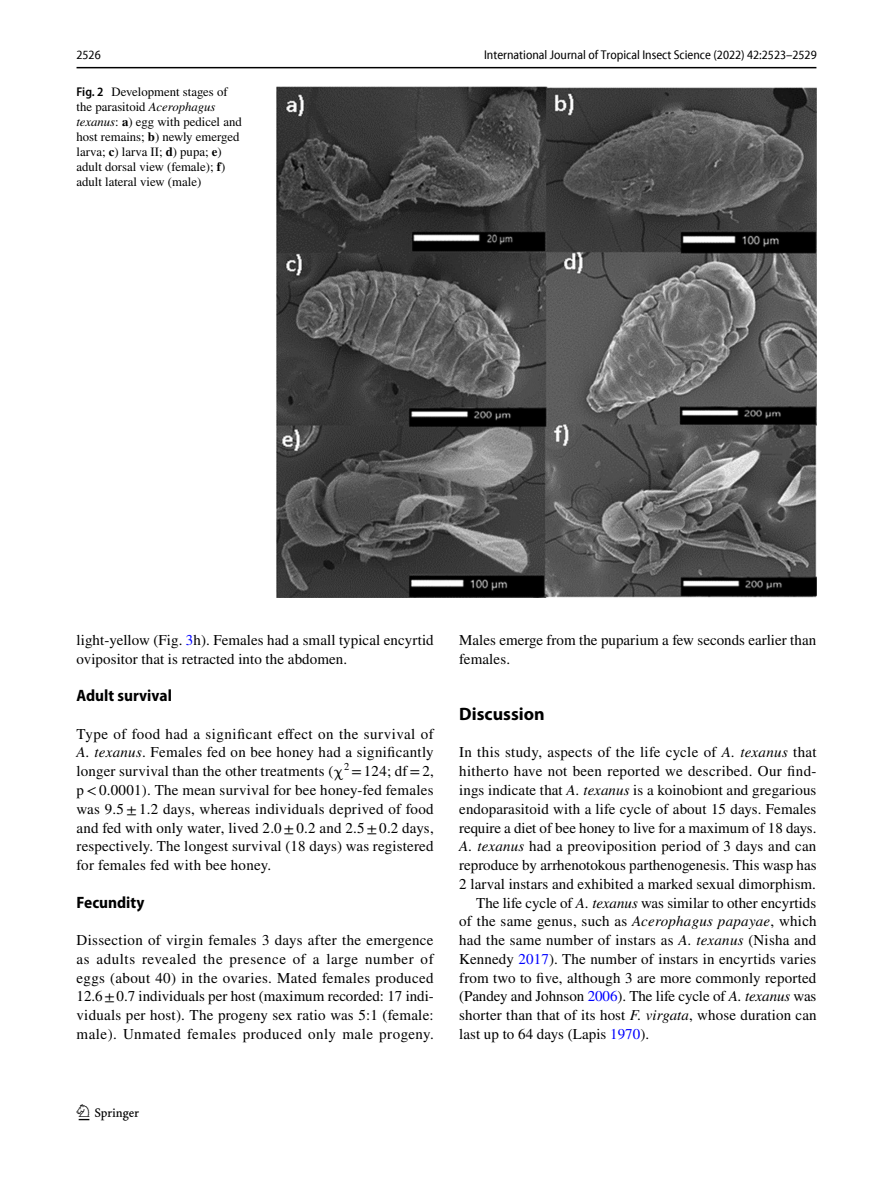
<style>
.page{position:relative;width:893px;height:1187px;background:#fff}
.page>*{position:absolute;margin:0;border:0;box-sizing:border-box;transform-origin:0 0}
.t1{font:22.5px "Springnew Regular 2";color:#000}
.t2{font:700 18px "Myriad Pro";color:#000}
.t3{font:700 semi-condensed 16.5px "Myriad Pro";color:#000}
.t4{font:15px/18.8px "STIX";letter-spacing:.005em;color:#000}
.t5{font:12.75px/15px "STIX";color:#000}
.t6{font:semi-condensed 12.75px "Myriad Pro Unic";color:#000}
.s1{font-family:"Myriad Pro";font-weight:600;font-stretch:semi-condensed}
.s2{font-style:italic}
.s3{font-weight:700}
.s4{color:#00f}
.s5{font-family:"Code 2000"}
</style>
<div class="page">
<hr style="left:77px;top:67px;width:739px;height:1px;background:#000">
<img style="left:276px;top:87px;width:540px;height:510px">
<p class="t6" style="left:77px;top:50px;width:26px">2526</p>
<p class="t6" style="left:484px;top:50px;width:334px">International Journal of Tropical Insect Science (2022) 42:2523–2529</p>
<p class="t5" style="left:77px;top:85px;width:167px"><span class="s1">Fig. 2</span> Development stages of the parasitoid <span class="s2">Acerophagus texanus</span>: <span class="s3">a</span>) egg with pedicel and host remains; <span class="s3">b</span>) newly emerged larva; <span class="s3">c</span>) larva II; <span class="s3">d</span>) pupa; <span class="s3">e</span>) adult dorsal view (female); <span class="s3">f</span>) adult lateral view (male)</p>
<p class="t4" style="left:77px;top:631px;width:359px">light-yellow (Fig. <span class="s4">3</span>h). Females had a small typical encyrtid ovipositor that is retracted into the abdomen.</p>
<p class="t3" style="left:77px;top:686px;width:97px">Adult survival</p>
<p class="t4" style="left:77px;top:725px;width:359px;text-align:justify">Type of food had a significant effect on the survival of <span class="s2">A. texanus</span>. Females fed on bee honey had a significantly longer survival than the other treatments (<span class="s5">χ</span><sup>2</sup> =124; df=2, p&lt;0.0001). The mean survival for bee honey-fed females was 9.5±1.2 days, whereas individuals deprived of food and fed with only water, lived 2.0±0.2 and 2.5±0.2 days, respectively. The longest survival (18 days) was registered for females fed with bee honey.</p>
<p class="t3" style="left:77px;top:892px;width:69px">Fecundity</p>
<p class="t4" style="left:77px;top:931px;width:359px;text-align:justify">Dissection of virgin females 3 days after the emergence as adults revealed the presence of a large number of eggs (about 40) in the ovaries. Mated females produced 12.6±0.7 individuals per host (maximum recorded: 17 indi&shy;viduals per host). The progeny sex ratio was 5:1 (female: male). Unmated females produced only male progeny.</p>
<p class="t4" style="left:459px;top:631px;width:358px">Males emerge from the puparium a few seconds earlier than females.</p>
<p class="t2" style="left:459px;top:702px;width:87px">Discussion</p>
<p class="t4" style="left:459px;top:744px;width:359px">In this study, aspects of the life cycle of <span class="s2">A. texanus</span> that</p>
<p class="t4" style="left:459px;top:762px;width:359px">hitherto have not been reported we described. Our find-</p>
<p class="t4" style="left:459px;top:781px;width:359px">ings indicate that <span class="s2">A. texanus</span> is a koinobiont and gregarious</p>
<p class="t4" style="left:459px;top:800px;width:359px">endoparasitoid with a life cycle of about 15 days. Females</p>
<p class="t4" style="left:459px;top:819px;width:359px">require a diet of bee honey to live for a maximum of 18 days.</p>
<p class="t4" style="left:459px;top:837px;width:359px"><span class="s2">A. texanus</span> had a preoviposition period of 3 days and can</p>
<p class="t4" style="left:459px;top:856px;width:359px">reproduce by arrhenotokous parthenogenesis. This wasp has</p>
<p class="t4" style="left:459px;top:875px;width:358px">2 larval instars and exhibited a marked sexual dimorphism.</p>
<p class="t4" style="left:476px;top:894px;width:341px">The life cycle of <span class="s2">A. texanus</span> was similar to other encyrtids</p>
<p class="t4" style="left:459px;top:912px;width:359px">of the same genus, such as <span class="s2">Acerophagus papayae</span>, which</p>
<p class="t4" style="left:459px;top:931px;width:359px">had the same number of instars as <span class="s2">A. texanus</span> (Nisha and</p>
<p class="t4" style="left:459px;top:950px;width:359px">Kennedy <span class="s4">2017</span>). The number of instars in encyrtids varies</p>
<p class="t4" style="left:459px;top:969px;width:359px">from two to five, although 3 are more commonly reported</p>
<p class="t4" style="left:459px;top:987px;width:359px">(Pandey and Johnson <span class="s4">2006</span>). The life cycle of <span class="s2">A. texanus</span> was</p>
<p class="t4" style="left:459px;top:1006px;width:359px">shorter than that of its host <span class="s2">F. virgata</span>, whose duration can</p>
<p class="t4" style="left:459px;top:1025px;width:192px">last up to 64 days (Lapis <span class="s4">1970</span>).</p>
<h1 class="t1" style="left:79px;top:1104px;width:62px">1 3</h1>
</div>
